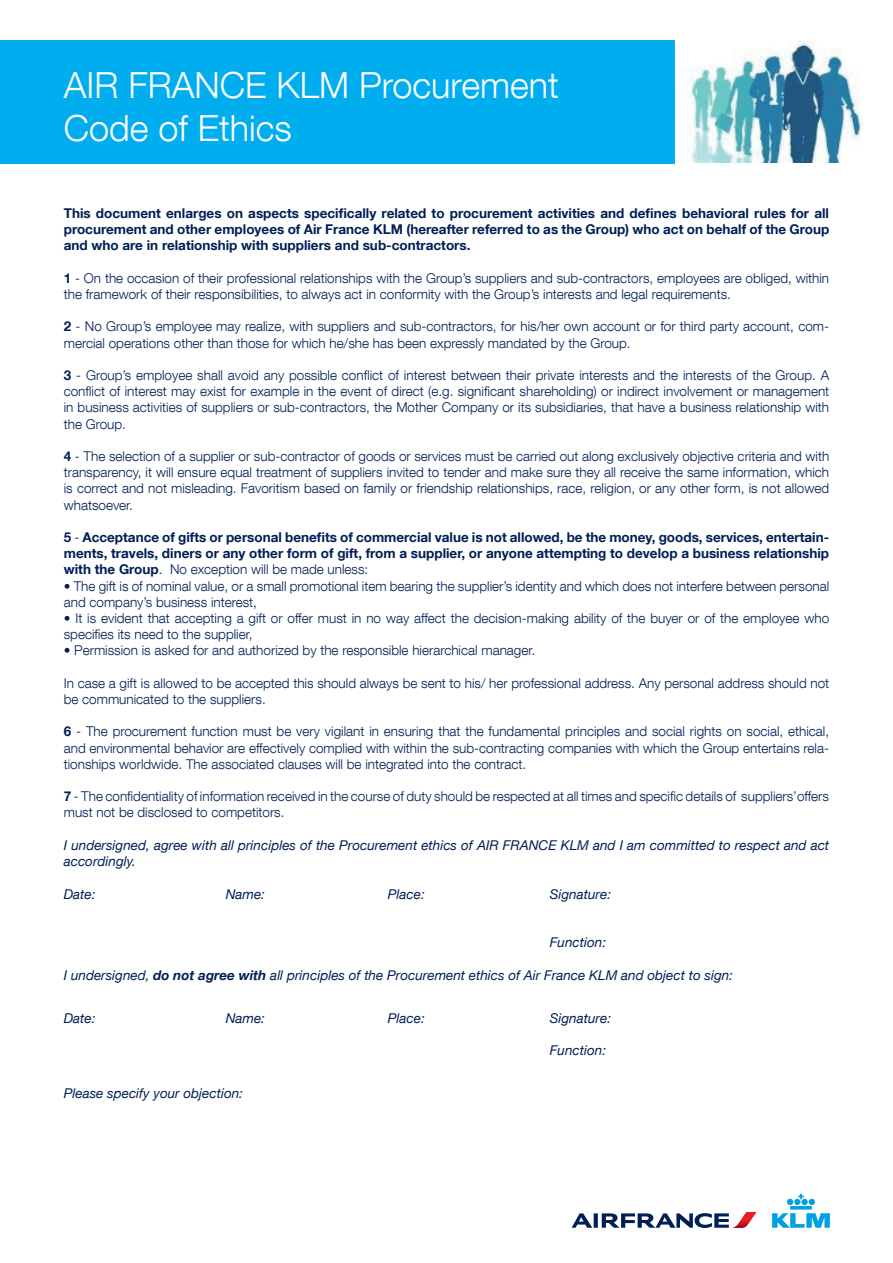
<style>
.page{position:relative;width:893px;height:1263px;background:#fff}
.page>*{position:absolute;margin:0;border:0;box-sizing:border-box;transform-origin:0 0}
.t1{font:300 36px/43.2px "Helvetica Neue LT Com";color:#fff}
.t2{font:300 13.5px/16.2px "Helvetica Neue LT Com";color:#001f56}
.t3{font:700 13.5px/16.2px "Helvetica Neue LT Com";color:#001f56;text-align:justify}
.t4{font:italic 13.5px/16.2px "Helvetica Neue LT Com";color:#001f56}
.s1{font-weight:700}
.s2{font-weight:300}
</style>
<div class="page">
<div style="left:0;top:41px;width:675px;height:123px;background:#00aeef"></div>
<img style="left:688px;top:40px;width:174px;height:122px">
<svg style="left:772px;top:1194px;width:58px;height:34px"></svg>
<svg style="left:572px;top:1212px;width:184px;height:16px"></svg>
<h1 class="t1" style="left:64px;top:63px;width:496px">AIR FRANCE KLM Procurement<br>Code of Ethics</h1>
<p class="t3" style="left:64px;top:205px;width:767px">This document enlarges on aspects specifically related to procurement activities and defines behavioral rules for all procurement and other employees of Air France KLM (hereafter referred to as the Group) who act on behalf of the Group and who are in relationship with suppliers and sub-contractors.</p>
<p class="t2" style="left:64px;top:270px;width:767px"><span class="s1">1</span> - On the occasion of their professional relationships with the Group’s suppliers and sub-contractors, employees are obliged, within the framework of their responsibilities, to always act in conformity with the Group’s interests and legal requirements.</p>
<p class="t2" style="left:64px;top:318px;width:767px"><span class="s1">2</span> - No Group’s employee may realize, with suppliers and sub-contractors, for his/her own account or for third party account, com&shy;mercial operations other than those for which he/she has been expressly mandated by the Group.</p>
<p class="t2" style="left:64px;top:367px;width:767px;text-align:justify"><span class="s1">3</span> - Group’s employee shall avoid any possible conflict of interest between their private interests and the interests of the Group. A conflict of interest may exist for example in the event of direct (e.g. significant shareholding) or indirect involvement or management in business activities of suppliers or sub-contractors, the Mother Company or its subsidiaries, that have a business relationship with the Group.</p>
<p class="t2" style="left:64px;top:448px;width:767px;text-align:justify"><span class="s1">4</span> - The selection of a supplier or sub-contractor of goods or services must be carried out along exclusively objective criteria and with transparency, it will ensure equal treatment of suppliers invited to tender and make sure they all receive the same information, which is correct and not misleading. Favoritism based on family or friendship relationships, race, religion, or any other form, is not allowed whatsoever.</p>
<p class="t3" style="left:64px;top:529px;width:767px">5 <span class="s2">-</span> Acceptance of gifts or personal benefits of commercial value is not allowed, be the money, goods, services, entertain&shy;ments, travels, diners or any other form of gift, from a supplier, or anyone attempting to develop a business relationship with the Group<span class="s2">. No exception will be made unless:</span></p>
<p class="t2" style="left:64px;top:577px;width:767px">• The gift is of nominal value, or a small promotional item bearing the supplier’s identity and which does not interfere between personal and company’s business interest,</p>
<p class="t2" style="left:64px;top:610px;width:767px">• It is evident that accepting a gift or offer must in no way affect the decision-making ability of the buyer or of the employee who specifies its need to the supplier,</p>
<p class="t2" style="left:64px;top:642px;width:473px">• Permission is asked for and authorized by the responsible hierarchical manager.</p>
<p class="t2" style="left:64px;top:675px;width:767px">In case a gift is allowed to be accepted this should always be sent to his/ her professional address. Any personal address should not be communicated to the suppliers.</p>
<p class="t2" style="left:64px;top:723px;width:767px;text-align:justify"><span class="s1">6</span> - The procurement function must be very vigilant in ensuring that the fundamental principles and social rights on social, ethical, and environmental behavior are effectively complied with within the sub-contracting companies with which the Group entertains rela&shy;tionships worldwide. The associated clauses will be integrated into the contract.</p>
<p class="t2" style="left:64px;top:788px;width:767px"><span class="s1">7</span> - The confidentiality of information received in the course of duty should be respected at all times and specific details of suppliers’offers must not be disclosed to competitors.</p>
<p class="t4" style="left:64px;top:837px;width:767px">I undersigned, agree with all principles of the Procurement ethics of Air France KLM and I am committed to respect and act accordingly.</p>
<p class="t4" style="left:64px;top:885px;width:68px">Date: N</p>
<p class="t4" style="left:236px;top:885px;width:31px">ame:</p>
<p class="t4" style="left:388px;top:885px;width:39px">Place:</p>
<p class="t4" style="left:550px;top:885px;width:63px">Signature:</p>
<p class="t4" style="left:550px;top:934px;width:58px">Function:</p>
<p class="t4" style="left:64px;top:966px;width:671px">I undersigned, <span class="s1">do not agree with</span> all principles of the Procurement ethics of Air France KLM and object to sign:</p>
<p class="t4" style="left:64px;top:1009px;width:68px">Date: N</p>
<p class="t4" style="left:236px;top:1009px;width:31px">ame:</p>
<p class="t4" style="left:388px;top:1009px;width:39px">Place:</p>
<p class="t4" style="left:550px;top:1009px;width:63px">Signature:</p>
<p class="t4" style="left:550px;top:1042px;width:58px">Function:</p>
<p class="t4" style="left:64px;top:1085px;width:181px">Please specify your objection:</p>
</div>
